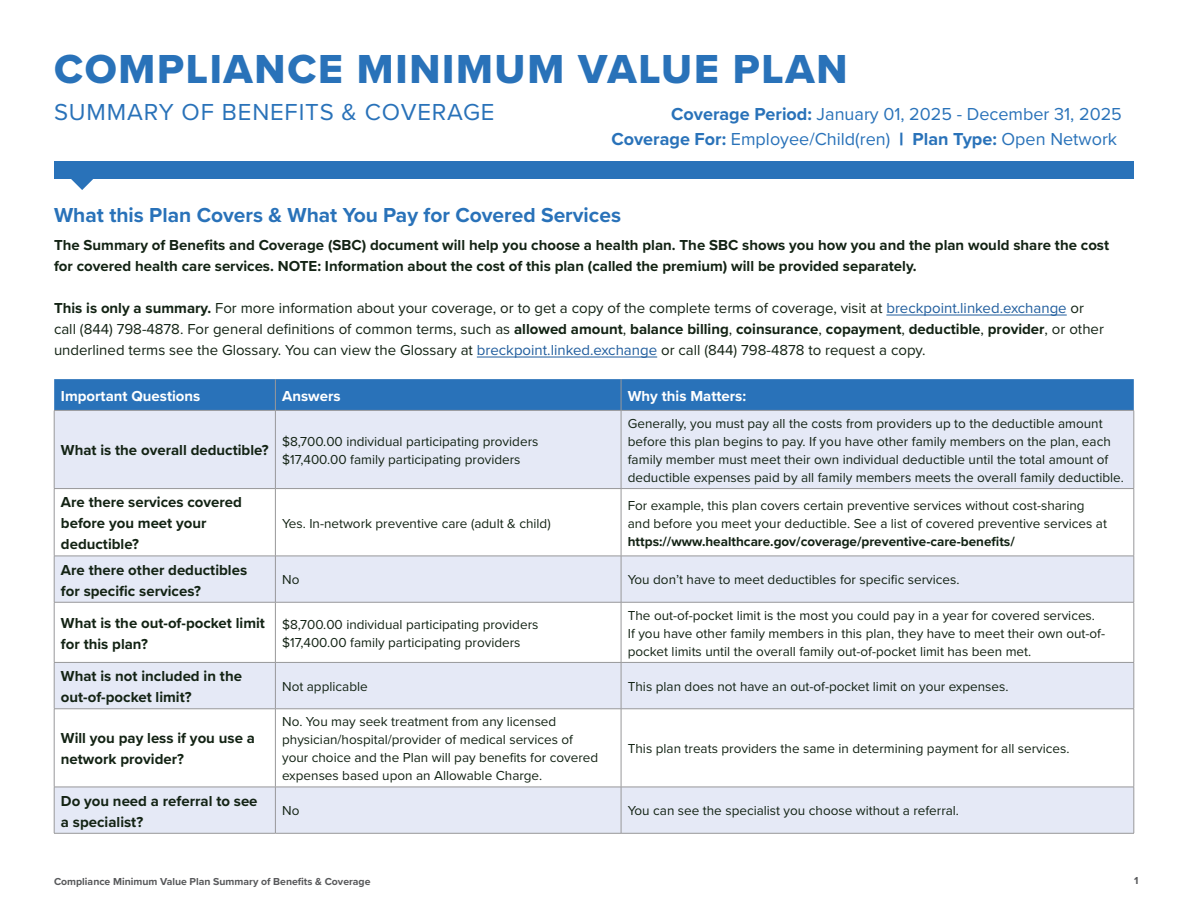
<style>
.page{position:relative;width:1188px;height:918px;background:#fff}
.page>*{position:absolute;margin:0;border:0;box-sizing:border-box;transform-origin:0 0}
.t1{font:42px "Proxima Nova Extrabld";letter-spacing:.04em;color:#2972b9}
.t2{font:24px "Proxima Nova";letter-spacing:.035em;color:#2972b9}
.t3{font:700 21px "Proxima Nova";color:#2972b9}
.t4{font:18px/24.6px "Proxima Nova";color:#2972b9;text-align:right}
.t5{font:700 15px/21px "Proxima Nova";color:#132314}
.t6{font:15px/21px "Proxima Nova";color:#132314}
.t7{font:700 15px "Proxima Nova";color:#fff}
.t8{font:13.5px/18px "Proxima Nova";color:#132314}
.t9{font:700 13.5px "Proxima Nova";color:#132314}
.t10{font:700 10.5px "Proxima Nova";color:#58595b}
.s1{font-weight:700}
.s2{font-weight:900}
.s3{color:#215e9e}
</style>
<div class="page">
<div style="left:54px;top:161px;width:1080px;height:17px;background:#2972b9"></div>
<svg style="left:68px;top:178px;width:28px;height:12px"></svg>
<hr style="left:886px;top:315px;width:181px;height:1px;background:#215e9e">
<hr style="left:477px;top:357px;width:180px;height:1px;background:#215e9e">
<div style="left:54px;top:379px;width:1080px;height:31px;background:#2972b9"></div>
<svg style="left:55px;top:411px;width:1079px;height:422px;fill:#e5e9f6"></svg>
<hr style="left:275px;top:379px;width:1px;height:31px;background:#98989a">
<hr style="left:621px;top:379px;width:1px;height:31px;background:#98989a">
<hr style="left:54px;top:410px;width:221px;height:1px;background:#98989a">
<hr style="left:54px;top:411px;width:1px;height:77px;background:#98989a">
<hr style="left:275px;top:410px;width:346px;height:1px;background:#98989a">
<hr style="left:275px;top:411px;width:1px;height:77px;background:#98989a">
<hr style="left:621px;top:410px;width:513px;height:1px;background:#98989a">
<hr style="left:621px;top:411px;width:1px;height:77px;background:#98989a">
<hr style="left:1134px;top:411px;width:1px;height:77px;background:#98989a">
<hr style="left:54px;top:488px;width:221px;height:1px;background:#98989a">
<hr style="left:54px;top:489px;width:1px;height:67px;background:#98989a">
<hr style="left:275px;top:488px;width:346px;height:1px;background:#98989a">
<hr style="left:275px;top:489px;width:1px;height:67px;background:#98989a">
<hr style="left:621px;top:488px;width:513px;height:1px;background:#98989a">
<hr style="left:621px;top:489px;width:1px;height:67px;background:#98989a">
<hr style="left:1134px;top:489px;width:1px;height:67px;background:#98989a">
<hr style="left:54px;top:556px;width:221px;height:1px;background:#98989a">
<hr style="left:54px;top:556px;width:1px;height:46px;background:#98989a">
<hr style="left:275px;top:556px;width:346px;height:1px;background:#98989a">
<hr style="left:275px;top:556px;width:1px;height:46px;background:#98989a">
<hr style="left:621px;top:556px;width:513px;height:1px;background:#98989a">
<hr style="left:621px;top:556px;width:1px;height:46px;background:#98989a">
<hr style="left:1134px;top:556px;width:1px;height:46px;background:#98989a">
<hr style="left:54px;top:602px;width:221px;height:1px;background:#98989a">
<hr style="left:54px;top:602px;width:1px;height:60px;background:#98989a">
<hr style="left:275px;top:602px;width:346px;height:1px;background:#98989a">
<hr style="left:275px;top:602px;width:1px;height:60px;background:#98989a">
<hr style="left:621px;top:602px;width:513px;height:1px;background:#98989a">
<hr style="left:621px;top:602px;width:1px;height:60px;background:#98989a">
<hr style="left:1134px;top:602px;width:1px;height:60px;background:#98989a">
<hr style="left:54px;top:662px;width:221px;height:1px;background:#98989a">
<hr style="left:54px;top:663px;width:1px;height:46px;background:#98989a">
<hr style="left:275px;top:662px;width:346px;height:1px;background:#98989a">
<hr style="left:275px;top:663px;width:1px;height:46px;background:#98989a">
<hr style="left:621px;top:662px;width:513px;height:1px;background:#98989a">
<hr style="left:621px;top:663px;width:1px;height:46px;background:#98989a">
<hr style="left:1134px;top:663px;width:1px;height:46px;background:#98989a">
<hr style="left:54px;top:709px;width:221px;height:1px;background:#98989a">
<hr style="left:54px;top:709px;width:1px;height:78px;background:#98989a">
<hr style="left:275px;top:709px;width:346px;height:1px;background:#98989a">
<hr style="left:275px;top:709px;width:1px;height:78px;background:#98989a">
<hr style="left:621px;top:709px;width:513px;height:1px;background:#98989a">
<hr style="left:621px;top:709px;width:1px;height:78px;background:#98989a">
<hr style="left:1134px;top:709px;width:1px;height:78px;background:#98989a">
<hr style="left:54px;top:787px;width:221px;height:1px;background:#98989a">
<hr style="left:54px;top:787px;width:1px;height:46px;background:#98989a">
<hr style="left:275px;top:787px;width:346px;height:1px;background:#98989a">
<hr style="left:275px;top:787px;width:1px;height:46px;background:#98989a">
<hr style="left:621px;top:787px;width:513px;height:1px;background:#98989a">
<hr style="left:621px;top:787px;width:1px;height:46px;background:#98989a">
<hr style="left:1134px;top:787px;width:1px;height:46px;background:#98989a">
<hr style="left:54px;top:833px;width:221px;height:1px;background:#98989a">
<hr style="left:275px;top:833px;width:346px;height:1px;background:#98989a">
<hr style="left:621px;top:833px;width:513px;height:1px;background:#98989a">
<h1 class="t1" style="left:54px;top:51px;width:795px">COMPLIANCE MINIMUM VALUE PLAN</h1>
<h2 class="t2" style="left:54px;top:102px;width:442px">SUMMARY OF BENEFITS &amp; COVERAGE</h2>
<h3 class="t4" style="left:611px;top:103px;width:512px"><span class="s1">Coverage Period:</span> January 01, 2025 - December 31, 2025<br><span class="s1">Coverage For:</span> Employee/Child(ren) <span class="s2">|</span> <span class="s1">Plan Type:</span> Open Network</h3>
<h3 class="t3" style="left:54px;top:206px;width:569px">What this Plan Covers &amp; What You Pay for Covered Services</h3>
<p class="t5" style="left:54px;top:236px;width:1057px">The Summary of Benefits and Coverage (SBC) document will help you choose a health plan. The SBC shows you how you and the plan would share the cost for covered health care services. NOTE: Information about the cost of this plan (called the premium) will be provided separately.</p>
<p class="t6" style="left:54px;top:298px;width:1052px"><span class="s1">This is only a summary.</span> For more information about your coverage, or to get a copy of the complete terms of coverage, visit at <span class="s3">breckpoint.linked.exchange</span> or call (844) 798-4878. For general definitions of common terms, such as <span class="s1">allowed amount</span>, <span class="s1">balance billing</span>, <span class="s1">coinsurance</span>, <span class="s1">copayment</span>, <span class="s1">deductible</span>, <span class="s1">provider</span>, or other underlined terms see the Glossary. You can view the Glossary at <span class="s3">breckpoint.linked.exchange</span> or call (844) 798-4878 to request a copy.</p>
<p class="t7" style="left:61px;top:389px;width:141px">Important Questions</p>
<p class="t7" style="left:282px;top:389px;width:60px">Answers</p>
<p class="t7" style="left:628px;top:389px;width:120px">Why this Matters:</p>
<p class="t5" style="left:61px;top:441px;width:209px">What is the overall deductible?</p>
<p class="t8" style="left:282px;top:433px;width:258px">$8,700.00 individual participating providers $17,400.00 family participating providers</p>
<p class="t5" style="left:61px;top:492px;width:183px">Are there services covered before you meet your deductible?</p>
<p class="t8" style="left:282px;top:515px;width:270px">Yes. In-network preventive care (adult &amp; child)</p>
<p class="t8" style="left:628px;top:415px;width:498px">Generally, you must pay all the costs from providers up to the deductible amount before this plan begins to pay. If you have other family members on the plan, each family member must meet their own individual deductible until the total amount of deductible expenses paid by all family members meets the overall family deductible.</p>
<p class="t8" style="left:628px;top:497px;width:481px">For example, this plan covers certain preventive services without cost-sharing and before you meet your deductible. See a list of covered preventive services at</p>
<p class="t9" style="left:628px;top:535px;width:388px">https://www.healthcare.gov/coverage/preventive-care-benefits/</p>
<p class="t5" style="left:61px;top:560px;width:188px">Are there other deductibles for specific services?</p>
<p class="t8" style="left:282px;top:572px;width:19px">No</p>
<p class="t8" style="left:628px;top:572px;width:333px">You don’t have to meet deductibles for specific services.</p>
<p class="t5" style="left:61px;top:613px;width:206px">What is the out-of-pocket limit for this plan?</p>
<p class="t8" style="left:282px;top:616px;width:258px">$8,700.00 individual participating providers $17,400.00 family participating providers</p>
<p class="t8" style="left:628px;top:607px;width:479px">The out-of-pocket limit is the most you could pay in a year for covered services.<br>If you have other family members in this plan, they have to meet their own out-of&shy;pocket limits until the overall family out-of-pocket limit has been met.</p>
<p class="t5" style="left:61px;top:666px;width:183px">What is not included in the out-of-pocket limit?</p>
<p class="t8" style="left:282px;top:678px;width:87px">Not applicable</p>
<p class="t8" style="left:628px;top:678px;width:382px">This plan does not have an out-of-pocket limit on your expenses.</p>
<p class="t5" style="left:61px;top:729px;width:196px">Will you pay less if you use a network provider?</p>
<p class="t8" style="left:282px;top:713px;width:318px">No. You may seek treatment from any licensed physician/hospital/provider of medical services of your choice and the Plan will pay benefits for covered expenses based upon an Allowable Charge.</p>
<p class="t8" style="left:628px;top:740px;width:443px">This plan treats providers the same in determining payment for all services.</p>
<p class="t5" style="left:61px;top:791px;width:198px">Do you need a referral to see a specialist?</p>
<p class="t8" style="left:282px;top:803px;width:19px">No</p>
<p class="t8" style="left:628px;top:803px;width:333px">You can see the specialist you choose without a referral.</p>
<p class="t10" style="left:54px;top:877px;width:318px">Compliance Minimum Value Plan Summary of Benefits &amp; Coverage</p>
<p class="t10" style="left:1134px;top:876px;width:6px">1</p>
</div>
